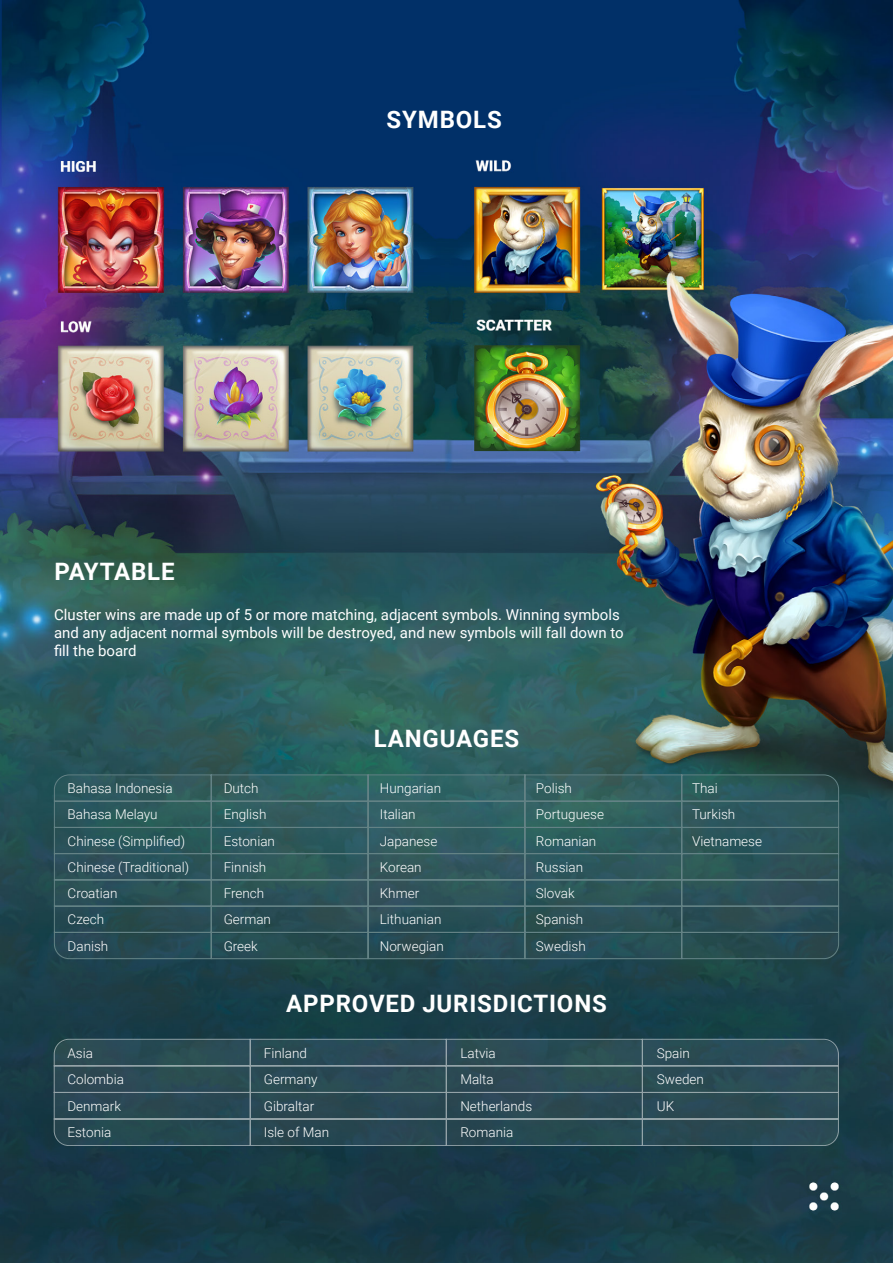
<style>
.page{position:relative;width:893px;height:1263px;background:#fff}
.page>*{position:absolute;margin:0;border:0;box-sizing:border-box;transform-origin:0 0}
.t1{font:700 24px "Roboto";letter-spacing:.035em;color:#fff}
.t2{font:15px/18px "Roboto";color:#fff}
.t3{font:300 13.5px/26.2px "Roboto";color:#fff}
</style>
<div class="page">
<img style="left:0;top:0;width:893px;height:1263px">
<svg style="left:54px;top:774px;width:785px;height:185px"></svg>
<svg style="left:54px;top:1039px;width:785px;height:107px"></svg>
<h1 class="t1" style="left:387px;top:102px;width:117px">SYMBOLS</h1>
<h1 class="t1" style="left:54px;top:555px;width:122px">PAYTABLE</h1>
<p class="t2" style="left:54px;top:605px;width:571px">Cluster wins are made up of 5 or more matching, adjacent symbols. Winning symbols and any adjacent normal symbols will be destroyed, and new symbols will fall down to fill the board</p>
<h1 class="t1" style="left:374px;top:722px;width:147px">LANGUAGES</h1>
<p class="t3" style="left:68px;top:775px;width:123px">Bahasa Indonesia<br>Bahasa Melayu<br>Chinese (Simplified)<br>Chinese (Traditional)<br>Croatian<br>Czech<br>Danish</p>
<p class="t3" style="left:224px;top:775px;width:53px">Dutch<br>English<br>Estonian<br>Finnish<br>French<br>German<br>Greek</p>
<p class="t3" style="left:380px;top:775px;width:66px">Hungarian<br>Italian<br>Japanese<br>Korean<br>Khmer<br>Lithuanian<br>Norwegian</p>
<p class="t3" style="left:536px;top:775px;width:70px">Polish<br>Portuguese<br>Romanian<br>Russian<br>Slovak<br>Spanish<br>Swedish</p>
<p class="t3" style="left:692px;top:775px;width:72px">Thai<br>Turkish<br>Vietnamese</p>
<h1 class="t1" style="left:286px;top:987px;width:322px">APPROVED JURISDICTIONS</h1>
<p class="t3" style="left:67px;top:1040px;width:58px">Asia<br>Colombia<br>Denmark<br>Estonia</p>
<p class="t3" style="left:264px;top:1040px;width:67px">Finland<br>Germany<br>Gibraltar<br>Isle of Man</p>
<p class="t3" style="left:460px;top:1040px;width:73px">Latvia<br>Malta<br>Netherlands<br>Romania</p>
<p class="t3" style="left:657px;top:1040px;width:49px">Spain<br>Sweden<br>UK</p>
</div>
